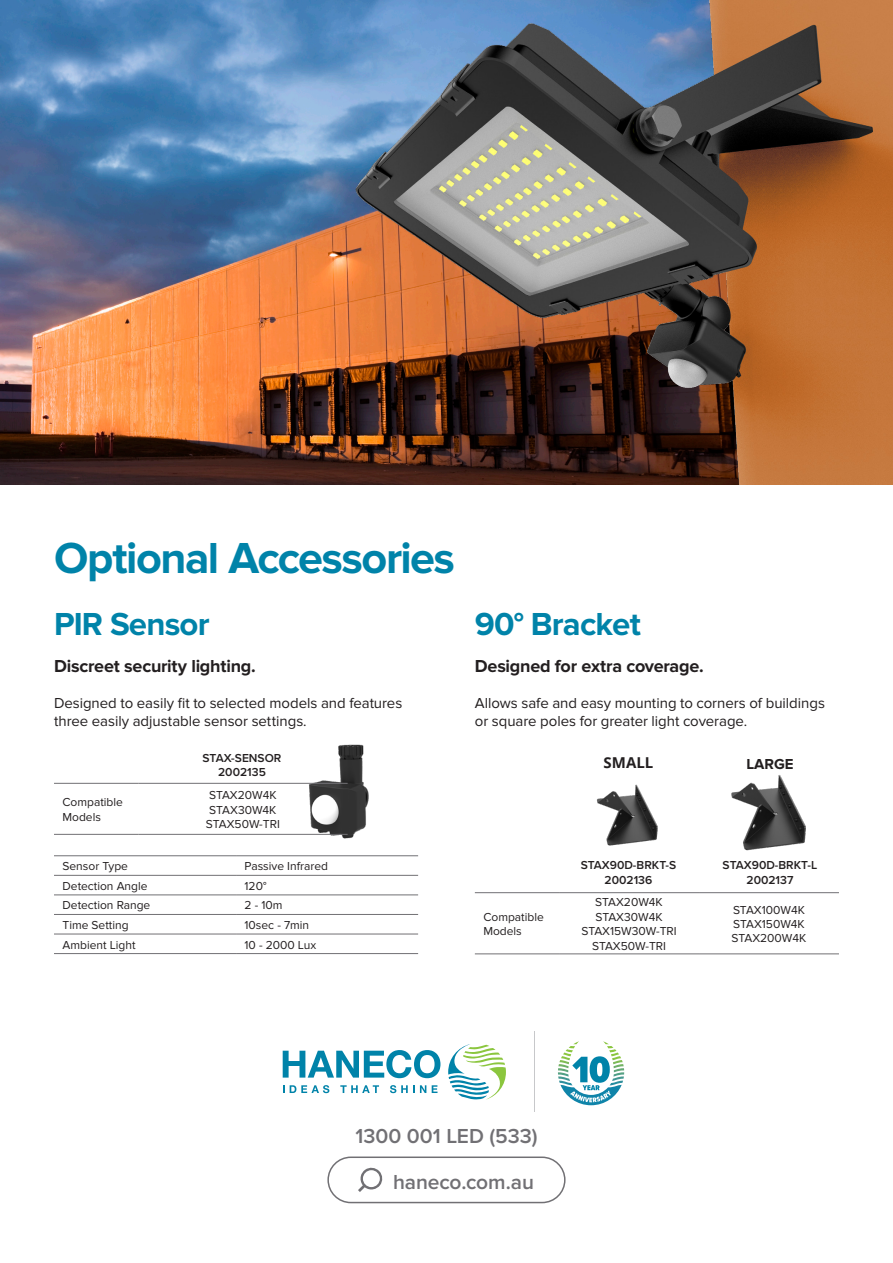
<style>
.page{position:relative;width:893px;height:1263px;background:#fff}
.page>*{position:absolute;margin:0;border:0;box-sizing:border-box;transform-origin:0 0}
.Heading_1{font:700 45px "Proxima Nova";letter-spacing:-.035em;color:#0083a9}
.Heading_1-2{font:700 33px "Proxima Nova";letter-spacing:-.025em;color:#0083a9}
.Address{font:600 21px "Proxima Nova";letter-spacing:-.005em;color:#717074}
.t1{font:700 18px "Proxima Nova";letter-spacing:-.015em;color:#231f20}
.t2{font:15px/18px "Proxima Nova";letter-spacing:-.005em;color:#231f20}
.t3{font:700 15px "Open Sans";color:#231f20}
.t4{font:700 15px "Proxima Nova";color:#231f20}
.t5{font:12px/14.4px "Proxima Nova";color:#231f20}
.t6{font:600 12px "Proxima Nova";color:#231f20}
</style>
<div class="page">
<img style="left:0;top:0;width:192px;height:485px">
<img style="left:597px;top:784px;width:61px;height:62px">
<img style="left:731px;top:775px;width:75px;height:76px">
<img style="left:285px;top:744px;width:84px;height:95px">
<hr style="left:54px;top:855px;width:182px;height:1px;background:#717074">
<hr style="left:236px;top:855px;width:182px;height:1px;background:#717074">
<hr style="left:54px;top:875px;width:182px;height:1px;background:#717074">
<hr style="left:236px;top:875px;width:182px;height:1px;background:#717074">
<hr style="left:54px;top:895px;width:182px;height:1px;background:#717074">
<hr style="left:236px;top:895px;width:182px;height:1px;background:#717074">
<hr style="left:54px;top:914px;width:182px;height:1px;background:#717074">
<hr style="left:236px;top:914px;width:182px;height:1px;background:#717074">
<hr style="left:54px;top:934px;width:182px;height:1px;background:#717074">
<hr style="left:236px;top:934px;width:182px;height:1px;background:#717074">
<hr style="left:54px;top:953px;width:182px;height:1px;background:#717074">
<hr style="left:236px;top:953px;width:182px;height:1px;background:#717074">
<img style="left:192px;top:0;width:701px;height:485px">
<svg style="left:448px;top:1044px;width:58px;height:56px"></svg>
<svg style="left:283px;top:1050px;width:157px;height:28px"></svg>
<svg style="left:290px;top:1085px;width:39px;height:8px"></svg>
<svg style="left:340px;top:1085px;width:39px;height:8px"></svg>
<svg style="left:390px;top:1085px;width:36px;height:8px"></svg>
<svg style="left:432px;top:1085px;width:5px;height:8px"></svg>
<svg style="left:558px;top:1041px;width:66px;height:64px"></svg>
<hr style="left:534px;top:1031px;width:1px;height:81px;background:#c7c8ca">
<svg style="left:358px;top:1167px;width:25px;height:25px"></svg>
<div style="left:327px;top:1156px;width:239px;height:47px;border:2px solid #717074;border-radius:23px"></div>
<hr style="left:475px;top:892px;width:84px;height:1px;background:#717074">
<hr style="left:559px;top:892px;width:140px;height:1px;background:#717074">
<hr style="left:699px;top:892px;width:140px;height:1px;background:#717074">
<hr style="left:475px;top:954px;width:84px;height:1px;background:#717074">
<hr style="left:559px;top:954px;width:140px;height:1px;background:#717074">
<hr style="left:699px;top:954px;width:140px;height:1px;background:#717074">
<hr style="left:54px;top:783px;width:84px;height:1px;background:#717074">
<hr style="left:138px;top:783px;width:210px;height:1px;background:#717074">
<hr style="left:54px;top:834px;width:84px;height:1px;background:#717074">
<hr style="left:138px;top:834px;width:210px;height:1px;background:#717074">
<p class="Heading_1" style="left:54px;top:532px;width:403px">Optional Accessories</p>
<p class="Heading_1-2" style="left:54px;top:605px;width:157px">PIR Sensor</p>
<p class="t1" style="left:54px;top:656px;width:203px">Discreet security lighting.</p>
<p class="t2" style="left:54px;top:694px;width:350px">Designed to easily fit to selected models and features three easily adjustable sensor settings.</p>
<p class="t5" style="left:63px;top:795px;width:62px">Compatible<br>Models</p>
<p class="t6" style="left:203px;top:749px;width:80px">STAX-SENSOR</p>
<p class="t6" style="left:218px;top:763px;width:49px">2002135</p>
<p class="t5" style="left:209px;top:788px;width:69px">STAX20W4K</p>
<p class="t5" style="left:209px;top:802px;width:69px">STAX30W4K</p>
<p class="t5" style="left:206px;top:817px;width:75px">STAX50W-TRI</p>
<p class="t5" style="left:63px;top:859px;width:67px">Sensor Type</p>
<p class="t5" style="left:245px;top:859px;width:85px">Passive Infrared</p>
<p class="t5" style="left:63px;top:879px;width:87px">Detection Angle</p>
<p class="t5" style="left:245px;top:879px;width:23px">120°</p>
<p class="t5" style="left:63px;top:898px;width:89px">Detection Range</p>
<p class="t5" style="left:245px;top:898px;width:39px">2 - 10m</p>
<p class="t5" style="left:63px;top:918px;width:68px">Time Setting</p>
<p class="t5" style="left:245px;top:918px;width:66px">10sec - 7min</p>
<p class="t5" style="left:63px;top:937px;width:75px">Ambient Light</p>
<p class="t5" style="left:245px;top:937px;width:73px">10 - 2000 Lux</p>
<p class="Heading_1-2" style="left:475px;top:605px;width:167px">90° Bracket</p>
<p class="t1" style="left:475px;top:656px;width:230px">Designed for extra coverage.</p>
<p class="t2" style="left:475px;top:694px;width:352px">Allows safe and easy mounting to corners of buildings or square poles for greater light coverage.</p>
<p class="t3" style="left:604px;top:752px;width:51px">SMALL</p>
<p class="t4" style="left:746px;top:755px;width:49px">LARGE</p>
<p class="t5" style="left:483px;top:910px;width:62px">Compatible<br>Models</p>
<p class="t6" style="left:581px;top:856px;width:97px">STAX90D-BRKT-S</p>
<p class="t6" style="left:605px;top:871px;width:49px">2002136</p>
<p class="t5" style="left:595px;top:895px;width:69px">STAX20W4K</p>
<p class="t5" style="left:595px;top:910px;width:69px">STAX30W4K</p>
<p class="t5" style="left:581px;top:924px;width:97px">STAX15W30W-TRI</p>
<p class="t5" style="left:592px;top:938px;width:75px">STAX50W-TRI</p>
<p class="t6" style="left:723px;top:856px;width:96px">STAX90D-BRKT-L</p>
<p class="t6" style="left:746px;top:871px;width:48px">2002137</p>
<p class="t5" style="left:733px;top:902px;width:73px">STAX100W4K</p>
<p class="t5" style="left:733px;top:917px;width:73px">STAX150W4K</p>
<p class="t5" style="left:731px;top:931px;width:76px">STAX200W4K</p>
<p class="Address" style="left:355px;top:1120px;width:184px">1300 001 LED (533)</p>
<p class="Address" style="left:393px;top:1166px;width:142px">haneco.com.au</p>
</div>
